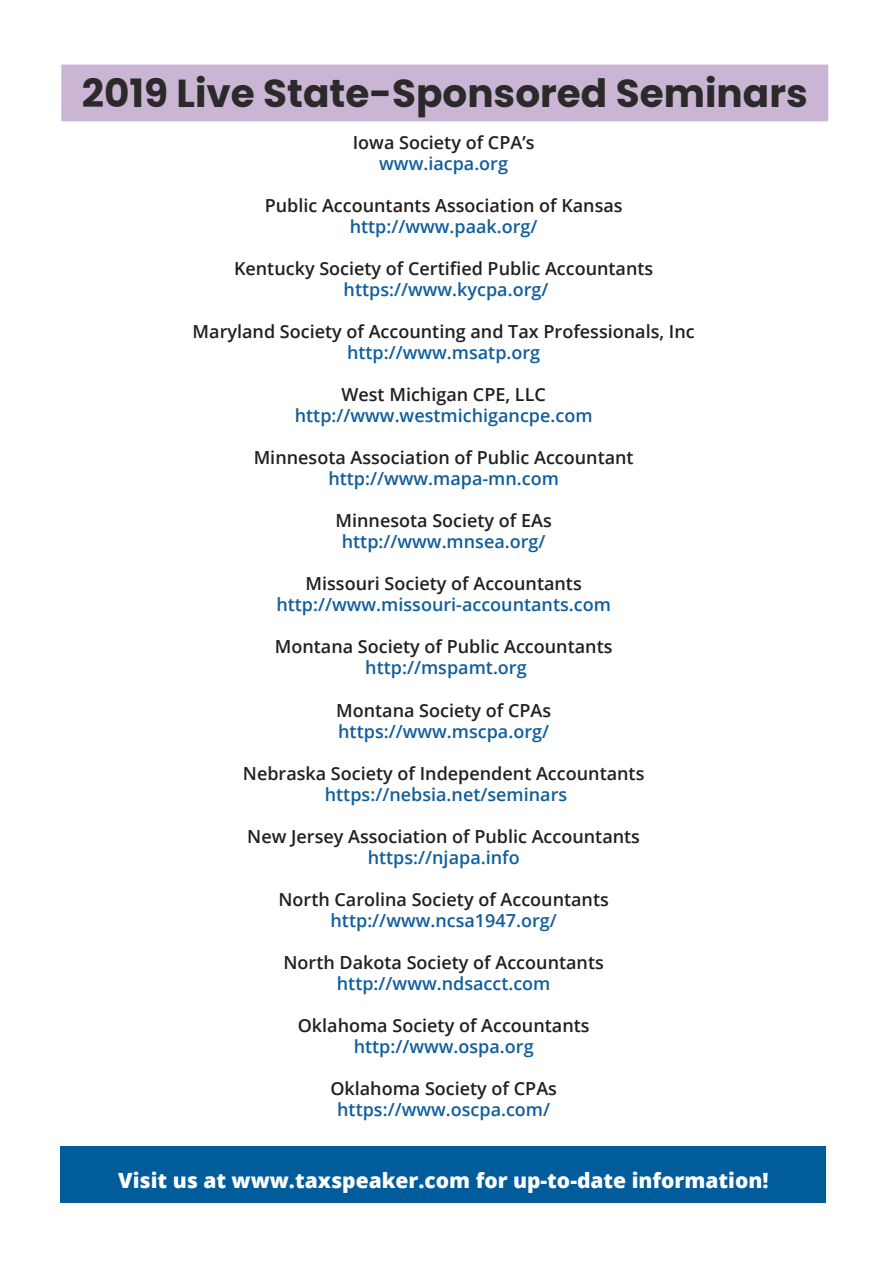
<style>
.page{position:relative;width:893px;height:1263px;background:#fff}
.page>*{position:absolute;margin:0;border:0;box-sizing:border-box;transform-origin:0 0}
.t1{font:700 39px "Poppins";color:#2b292a}
.t2{font:800 21px "Open Sans";color:#fff}
.t3{font:600 18px "Open Sans";color:#231f20}
.t4{font:600 18px "Open Sans";color:#105e9c}
</style>
<div class="page">
<div style="left:62px;top:65px;width:765px;height:56px;background:#cbb5d4"></div>
<div style="left:61px;top:1146px;width:765px;height:57px;background:#005c9b"></div>
<p class="t1" style="left:82px;top:71px;width:727px">2019 Live State-Sponsored Seminars</p>
<p class="t3" style="left:353px;top:131px;width:183px">Iowa Society of CPA’s</p>
<p class="t4" style="left:379px;top:152px;width:130px">www.iacpa.org</p>
<p class="t3" style="left:265px;top:194px;width:359px">Public Accountants Association of Kansas</p>
<p class="t4" style="left:350px;top:215px;width:189px">http://www.paak.org/</p>
<p class="t3" style="left:234px;top:257px;width:421px">Kentucky Society of Certified Public Accountants</p>
<p class="t4" style="left:344px;top:278px;width:206px">https://www.kycpa.org/</p>
<p class="t3" style="left:193px;top:320px;width:504px">Maryland Society of Accounting and Tax Professionals, Inc</p>
<p class="t4" style="left:347px;top:341px;width:195px">http://www.msatp.org</p>
<p class="t3" style="left:341px;top:383px;width:206px">West Michigan CPE, LLC</p>
<p class="t4" style="left:295px;top:404px;width:299px">http://www.westmichigancpe.com</p>
<p class="t3" style="left:254px;top:446px;width:381px">Minnesota Association of Public Accountant</p>
<p class="t4" style="left:328px;top:467px;width:232px">http://www.mapa-mn.com</p>
<p class="t3" style="left:335px;top:509px;width:218px">Minnesota Society of EAs</p>
<p class="t4" style="left:342px;top:530px;width:205px">http://www.mnsea.org/</p>
<p class="t3" style="left:306px;top:572px;width:278px">Missouri Society of Accountants</p>
<p class="t4" style="left:276px;top:593px;width:336px">http://www.missouri-accountants.com</p>
<p class="t3" style="left:275px;top:635px;width:339px">Montana Society of Public Accountants</p>
<p class="t4" style="left:365px;top:656px;width:163px">http://mspamt.org</p>
<p class="t3" style="left:336px;top:698px;width:217px">Montana Society of CPAs</p>
<p class="t4" style="left:338px;top:719px;width:212px">https://www.mscpa.org/</p>
<p class="t3" style="left:243px;top:761px;width:403px">Nebraska Society of Independent Accountants</p>
<p class="t4" style="left:325px;top:782px;width:244px">https://nebsia.net/seminars</p>
<p class="t3" style="left:247px;top:824px;width:394px">New Jersey Association of Public Accountants</p>
<p class="t4" style="left:368px;top:845px;width:154px">https://njapa.info</p>
<p class="t3" style="left:278px;top:887px;width:332px">North Carolina Society of Accountants</p>
<p class="t4" style="left:331px;top:908px;width:228px">http://www.ncsa1947.org/</p>
<p class="t3" style="left:283px;top:950px;width:322px">North Dakota Society of Accountants</p>
<p class="t4" style="left:337px;top:971px;width:215px">http://www.ndsacct.com</p>
<p class="t3" style="left:298px;top:1013px;width:293px">Oklahoma Society of Accountants</p>
<p class="t4" style="left:354px;top:1034px;width:181px">http://www.ospa.org</p>
<p class="t3" style="left:330px;top:1076px;width:228px">Oklahoma Society of CPAs</p>
<p class="t4" style="left:337px;top:1097px;width:215px">https://www.oscpa.com/</p>
<p class="t2" style="left:118px;top:1164px;width:652px">Visit us at www.taxspeaker.com for up-to-date information!</p>
</div>
